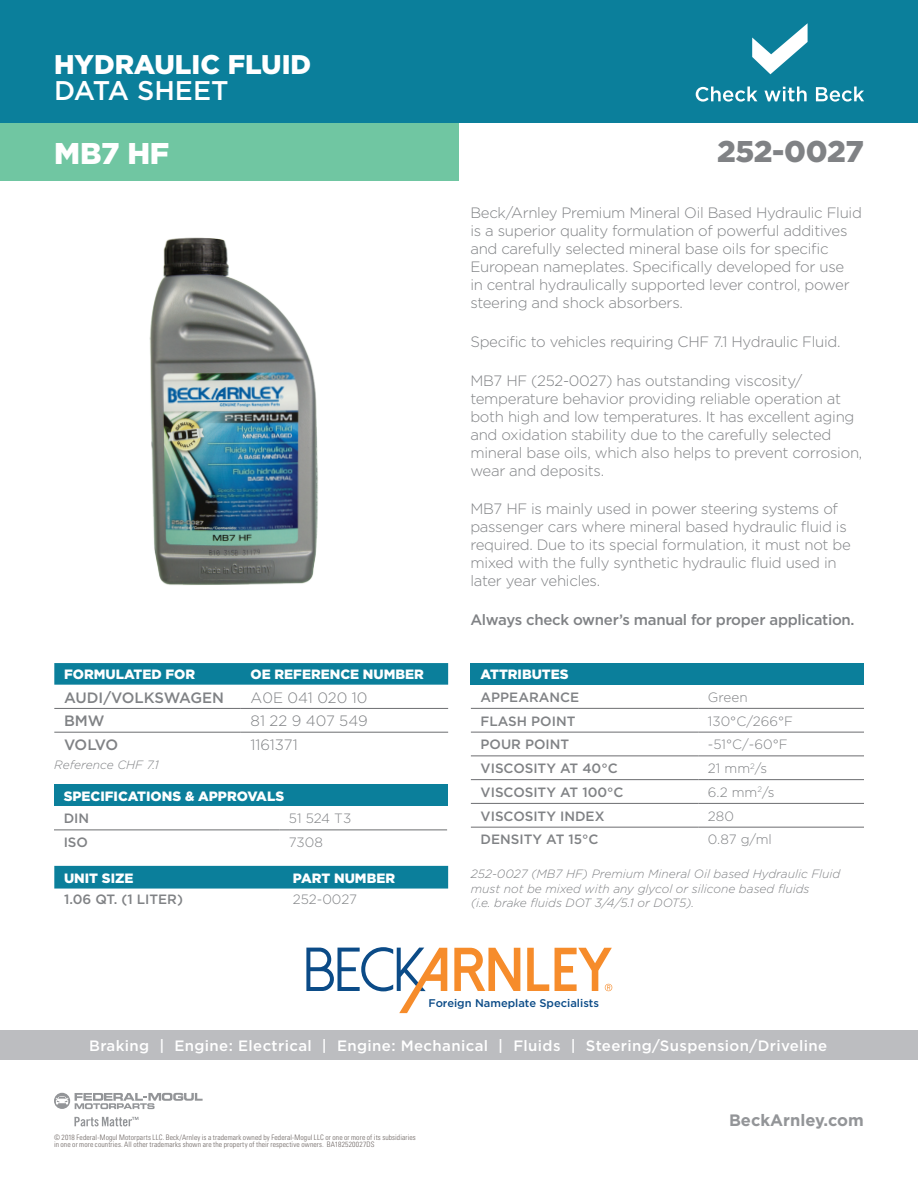
<style>
.page{position:relative;width:918px;height:1188px;background:#fff}
.page>*{position:absolute;margin:0;border:0;box-sizing:border-box;transform-origin:0 0}
.t1{font:900 30px "Gotham";letter-spacing:-.015em;color:#808285}
.t2{font:900 30px "Gotham";color:#fff}
.t3{font:900 27px/26px "Gotham";color:#fff}
.t4{font:700 16.5px "Gotham";color:#939598}
.PROD_BULLETS{font:300 15px/18px "Gotham";letter-spacing:-.02em;color:#808285}
.t5{font:500 15px "Gotham";letter-spacing:.025em;color:#fff}
.PROD_BULLETS-2{font:500 15px "Gotham";letter-spacing:-.02em;color:#808285}
.PROD_DESCRIPTION{font:300 15px "Gotham";color:#808285}
.PROD_DESCRIPTION-2{font:500 15px "Gotham";letter-spacing:-.005em;color:#808285}
.PROD_DESCRIPTION-3{font:500 13.5px "Gotham";color:#808285}
.t6{font:900 13.5px "Gotham";color:#fff}
.PROD_DESCRIPTION-4{font:300 13.5px "Gotham";color:#808285}
.PROD_DESCRIPTION-5{font:italic 300 12px/14.4px "Gotham";color:#808285}
.t7{font:500 11.1px "Gotham";color:#0b4b87}
.t8{font:300 condensed 7.5px/7.5px "Univers";letter-spacing:.02em;color:#6b6360}
.s1{font-weight:500}
</style>
<div class="page">
<svg style="left:54px;top:663px;width:394px;height:22px;background:#0f819c"></svg>
<hr style="left:54px;top:708px;width:187px;height:1px;background:#6c6d70">
<hr style="left:241px;top:708px;width:207px;height:1px;background:#6c6d70">
<hr style="left:54px;top:732px;width:187px;height:1px;background:#6c6d70">
<hr style="left:241px;top:732px;width:207px;height:1px;background:#6c6d70">
<div style="left:54px;top:785px;width:393px;height:21px;background:#0b7f9b"></div>
<hr style="left:54px;top:830px;width:225px;height:1px;background:#6c6d70">
<hr style="left:279px;top:830px;width:168px;height:1px;background:#6c6d70">
<img style="left:149px;top:237px;width:169px;height:348px">
<svg style="left:74px;top:1117px;width:64px;height:9px"></svg>
<svg style="left:54px;top:1093px;width:149px;height:16px"></svg>
<div style="left:0;top:123px;width:459px;height:57px;background:#70c6a2"></div>
<div style="left:0;top:0;width:918px;height:123px;background:#0b7f9b"></div>
<svg style="left:696px;top:87px;width:61px;height:15px"></svg>
<svg style="left:764px;top:87px;width:43px;height:15px"></svg>
<svg style="left:816px;top:87px;width:48px;height:15px"></svg>
<svg style="left:752px;top:23px;width:56px;height:51px"></svg>
<div style="left:0;top:1030px;width:918px;height:30px;background:#bcbdc0"></div>
<svg style="left:306px;top:947px;width:141px;height:66px"></svg>
<svg style="left:454px;top:948px;width:66px;height:43px"></svg>
<svg style="left:527px;top:948px;width:22px;height:43px"></svg>
<svg style="left:555px;top:948px;width:57px;height:43px"></svg>
<div style="left:471px;top:663px;width:393px;height:22px;background:#0b7f9b"></div>
<hr style="left:471px;top:708px;width:227px;height:1px;background:#6c6d70">
<hr style="left:698px;top:708px;width:166px;height:1px;background:#6c6d70">
<hr style="left:471px;top:732px;width:227px;height:1px;background:#6c6d70">
<hr style="left:698px;top:732px;width:166px;height:1px;background:#6c6d70">
<hr style="left:471px;top:756px;width:227px;height:1px;background:#6c6d70">
<hr style="left:698px;top:756px;width:166px;height:1px;background:#6c6d70">
<hr style="left:471px;top:779px;width:227px;height:1px;background:#6c6d70">
<hr style="left:698px;top:779px;width:166px;height:1px;background:#6c6d70">
<hr style="left:471px;top:803px;width:227px;height:1px;background:#6c6d70">
<hr style="left:698px;top:803px;width:166px;height:1px;background:#6c6d70">
<hr style="left:471px;top:827px;width:227px;height:1px;background:#6c6d70">
<hr style="left:698px;top:827px;width:166px;height:1px;background:#6c6d70">
<div style="left:54px;top:866px;width:394px;height:23px;background:#0b7f9b"></div>
<p class="t3" style="left:54px;top:51px;width:259px">HYDRAULIC FLUID<br><span class="s1">DATA SHEET</span></p>
<p class="t2" style="left:54px;top:132px;width:117px">MB7 HF</p>
<p class="t6" style="left:64px;top:665px;width:133px">FORMULATED FOR</p>
<p class="t6" style="left:251px;top:665px;width:175px">OE REFERENCE NUMBER</p>
<p class="PROD_DESCRIPTION-2" style="left:64px;top:687px;width:161px">AUDI/VOLKSWAGEN</p>
<p class="PROD_DESCRIPTION" style="left:251px;top:688px;width:119px">A0E 041 020 10</p>
<p class="PROD_DESCRIPTION-2" style="left:64px;top:711px;width:42px">BMW</p>
<p class="PROD_DESCRIPTION" style="left:251px;top:712px;width:119px">81 22 9 407 549</p>
<p class="PROD_DESCRIPTION-2" style="left:64px;top:735px;width:56px">VOLVO</p>
<p class="PROD_DESCRIPTION" style="left:251px;top:735px;width:49px">1161371</p>
<p class="PROD_DESCRIPTION-5" style="left:54px;top:757px;width:106px">Reference CHF 7.1</p>
<p class="t6" style="left:64px;top:787px;width:222px">SPECIFICATIONS &amp; APPROVALS</p>
<p class="PROD_DESCRIPTION-3" style="left:64px;top:810px;width:27px">DIN</p>
<p class="PROD_DESCRIPTION-4" style="left:289px;top:810px;width:64px">51 524 T3</p>
<p class="PROD_DESCRIPTION-3" style="left:64px;top:834px;width:26px">ISO</p>
<p class="PROD_DESCRIPTION-4" style="left:289px;top:834px;width:35px">7308</p>
<p class="t6" style="left:64px;top:869px;width:71px">UNIT SIZE</p>
<p class="t6" style="left:293px;top:869px;width:104px">PART NUMBER</p>
<p class="PROD_DESCRIPTION-3" style="left:64px;top:890px;width:120px">1.06 QT. (1 LITER)</p>
<p class="PROD_DESCRIPTION-4" style="left:293px;top:890px;width:66px">252-0027</p>
<p class="t1" style="left:717px;top:131px;width:148px">252-0027</p>
<p class="PROD_BULLETS" style="left:470px;top:204px;width:393px">Beck/Arnley Premium Mineral Oil Based Hydraulic Fluid is a superior quality formulation of powerful additives and carefully selected mineral base oils for specific European nameplates. Specifically developed for use<br>in central hydraulically supported lever control, power steering and shock absorbers.</p>
<p class="PROD_BULLETS" style="left:470px;top:332px;width:372px">Specific to vehicles requiring CHF 7.1 Hydraulic Fluid.</p>
<p class="PROD_BULLETS" style="left:470px;top:371px;width:393px">MB7 HF (252-0027) has outstanding viscosity/ temperature behavior providing reliable operation at both high and low temperatures. It has excellent aging and oxidation stability due to the carefully selected mineral base oils, which also helps to prevent corrosion, wear and deposits.</p>
<p class="PROD_BULLETS" style="left:470px;top:500px;width:382px">MB7 HF is mainly used in power steering systems of passenger cars where mineral based hydraulic fluid is required. Due to its special formulation, it must not be mixed with the fully synthetic hydraulic fluid used in later year vehicles.</p>
<p class="PROD_BULLETS-2" style="left:470px;top:610px;width:386px">Always check owner’s manual for proper application.</p>
<p class="t6" style="left:481px;top:665px;width:90px">ATTRIBUTES</p>
<p class="PROD_DESCRIPTION-3" style="left:481px;top:688px;width:100px">APPEARANCE</p>
<p class="PROD_DESCRIPTION-4" style="left:708px;top:689px;width:41px">Green</p>
<p class="PROD_DESCRIPTION-3" style="left:481px;top:712px;width:96px">FLASH POINT</p>
<p class="PROD_DESCRIPTION-4" style="left:708px;top:712px;width:87px">130°C/266°F</p>
<p class="PROD_DESCRIPTION-3" style="left:481px;top:736px;width:90px">POUR POINT</p>
<p class="PROD_DESCRIPTION-4" style="left:708px;top:736px;width:81px">-51°C/-60°F</p>
<p class="PROD_DESCRIPTION-3" style="left:481px;top:760px;width:139px">VISCOSITY AT 40°C</p>
<p class="PROD_DESCRIPTION-4" style="left:708px;top:760px;width:61px">21 mm<sup>2</sup>/s</p>
<p class="PROD_DESCRIPTION-3" style="left:481px;top:783px;width:144px">VISCOSITY AT 100°C</p>
<p class="PROD_DESCRIPTION-4" style="left:708px;top:784px;width:68px">6.2 mm<sup>2</sup>/s</p>
<p class="PROD_DESCRIPTION-3" style="left:481px;top:807px;width:125px">VISCOSITY INDEX</p>
<p class="PROD_DESCRIPTION-4" style="left:708px;top:807px;width:28px">280</p>
<p class="PROD_DESCRIPTION-3" style="left:481px;top:831px;width:119px">DENSITY AT 15°C</p>
<p class="PROD_DESCRIPTION-4" style="left:708px;top:831px;width:65px">0.87 g/ml</p>
<p class="PROD_DESCRIPTION-5" style="left:471px;top:866px;width:371px">252-0027 (MB7 HF) Premium Mineral Oil based Hydraulic Fluid must not be mixed with any glycol or silicone based fluids<br>(i.e. brake fluids DOT 3/4/5.1 or DOT5).</p>
<p class="t7" style="left:428px;top:996px;width:172px">Foreign Nameplate Specialists</p>
<p class="t5" style="left:89px;top:1036px;width:740px">Braking | Engine: Electrical | Engine: Mechanical | Fluids | Steering/Suspension/Driveline</p>
<p class="t8" style="left:54px;top:1133px;width:363px">© 2018 Federal-Mogul Motorparts LLC. Beck/Arnley is a trademark owned by Federal-Mogul LLC or one or more of its subsidiaries in one or more countries. All other trademarks shown are the property of their respective owners. BA182520027DS</p>
<p class="t4" style="left:729px;top:1110px;width:136px">BeckArnley.com</p>
</div>
